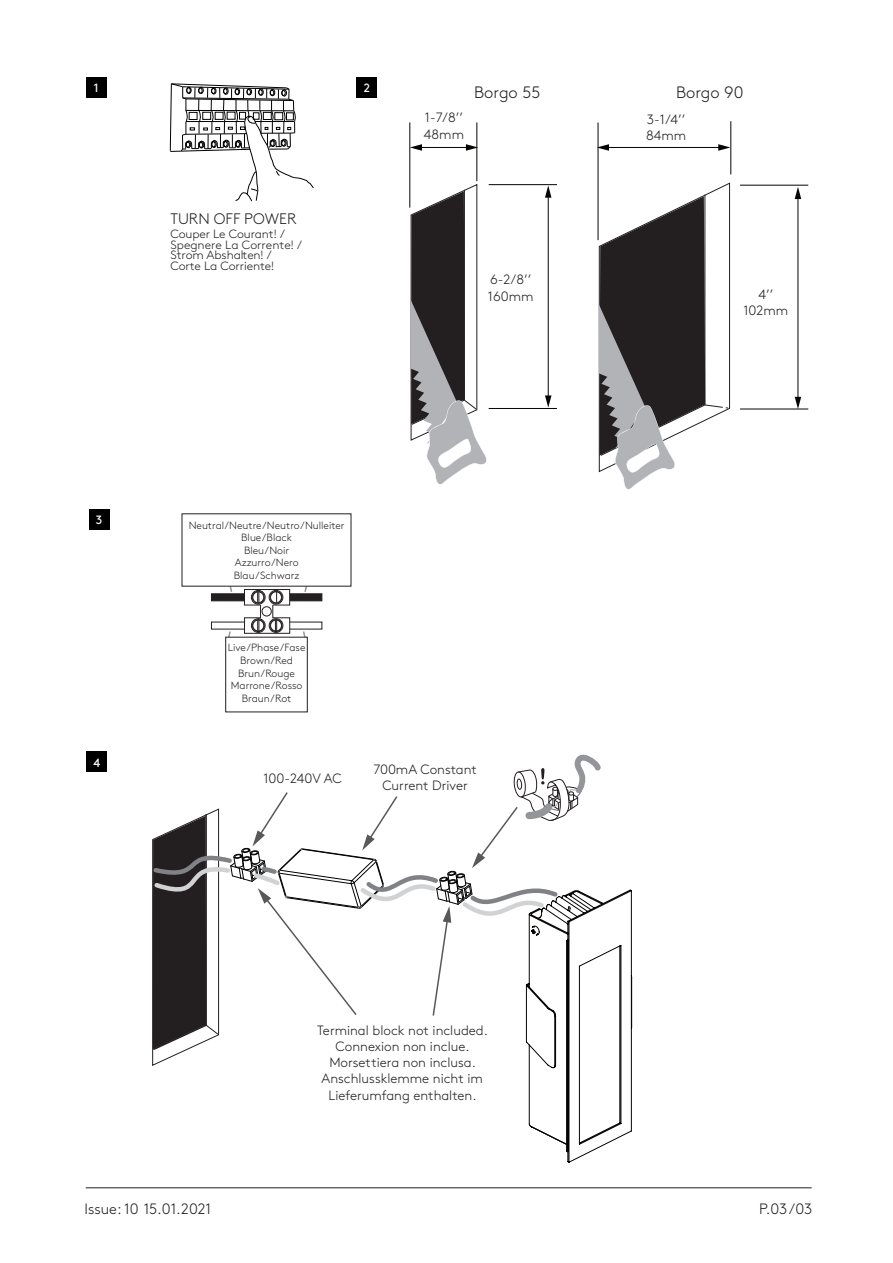
<style>
.page{position:relative;width:893px;height:1263px;background:#fff}
.page>*{position:absolute;margin:0;border:0;box-sizing:border-box;transform-origin:0 0}
.t1{font:300 16.5px "Brown Std";color:#231f20}
.t2{font:300 15.15px "Brown Std";color:#231f20}
.t3{font:300 15px "Brown Std";color:#231f20}
.t4{font:300 13.5px/16.2px "Brown Std";color:#231f20}
.t5{font:300 12px/10.8px "Brown Std";letter-spacing:-.01em;color:#231f20}
.t6{font:12px "Brown Std";color:#fff}
.t7{font:300 10.5px/12.6px "Brown Std";color:#231f20;text-align:center}
</style>
<div class="page">
<svg style="left:410px;top:184px;width:77px;height:301px"></svg>
<svg style="left:599px;top:182px;width:131px;height:307px"></svg>
<hr style="left:489px;top:184px;width:68px;height:1px;background:#050504">
<hr style="left:489px;top:408px;width:68px;height:1px;background:#050504">
<hr style="left:740px;top:185px;width:68px;height:1px;background:#050504">
<hr style="left:740px;top:409px;width:68px;height:1px;background:#050504">
<hr style="left:410px;top:122px;width:1px;height:86px;background:#050504">
<hr style="left:476px;top:122px;width:1px;height:59px;background:#050504">
<hr style="left:598px;top:123px;width:1px;height:117px;background:#050504">
<hr style="left:730px;top:121px;width:1px;height:53px;background:#050504">
<hr style="left:86px;top:1187px;width:726px;height:1px;background:#231f20">
<svg style="left:170px;top:83px;width:144px;height:119px"></svg>
<div style="left:86px;top:77px;width:21px;height:21px;background:#000"></div>
<div style="left:356px;top:77px;width:21px;height:21px;background:#000"></div>
<hr style="left:607px;top:147px;width:113px;height:1px;background:#050504">
<svg style="left:597px;top:144px;width:12px;height:7px"></svg>
<svg style="left:718px;top:144px;width:12px;height:7px"></svg>
<hr style="left:420px;top:147px;width:48px;height:1px;background:#050504">
<svg style="left:410px;top:144px;width:12px;height:7px"></svg>
<svg style="left:466px;top:144px;width:12px;height:7px"></svg>
<hr style="left:798px;top:197px;width:1px;height:202px;background:#050504">
<svg style="left:795px;top:397px;width:6px;height:12px"></svg>
<svg style="left:795px;top:187px;width:6px;height:12px"></svg>
<hr style="left:548px;top:195px;width:1px;height:203px;background:#050504">
<svg style="left:545px;top:395px;width:6px;height:13px"></svg>
<svg style="left:545px;top:185px;width:6px;height:13px"></svg>
<div style="left:211px;top:594px;width:111px;height:7px;background:#231f20;border:1px solid #231f20"></div>
<svg style="left:244px;top:589px;width:46px;height:44px"></svg>
<svg style="left:228px;top:586px;width:5px;height:6px"></svg>
<svg style="left:304px;top:586px;width:4px;height:6px"></svg>
<svg style="left:227px;top:631px;width:4px;height:6px"></svg>
<svg style="left:302px;top:631px;width:5px;height:6px"></svg>
<div style="left:225px;top:637px;width:83px;height:75px;border:1px solid #231f20"></div>
<div style="left:89px;top:509px;width:21px;height:21px;background:#000"></div>
<div style="left:86px;top:751px;width:21px;height:21px;background:#000"></div>
<svg style="left:152px;top:754px;width:480px;height:409px"></svg>
<p class="t6" style="left:94px;top:81px;width:6px">1</p>
<p class="t6" style="left:364px;top:81px;width:8px">2</p>
<p class="t2" style="left:170px;top:211px;width:127px">TURN OFF POWER</p>
<p class="t5" style="left:170px;top:229px;width:133px">Couper Le Courant! /<br>Spegnere La Corrente! /<br>Strom Abshalten! /<br>Corte La Corriente!</p>
<p class="t4" style="left:424px;top:110px;width:42px">1-7/8’’<br>48mm</p>
<p class="t1" style="left:474px;top:83px;width:68px">Borgo 55</p>
<p class="t4" style="left:488px;top:272px;width:47px">6-2/8’’<br>160mm</p>
<p class="t6" style="left:96px;top:513px;width:8px">3</p>
<p class="t7" style="left:189px;top:519px;width:157px">Neutral/Neutre/Neutro/Nulleiter<br>Blue/Black<br>Bleu/Noir<br>Azzurro/Nero<br>Blau/Schwarz</p>
<p class="t7" style="left:228px;top:641px;width:79px">Live/Phase/Fase<br>Brown/Red<br>Brun/Rouge<br>Marrone/Rosso<br>Braun/Rot</p>
<p class="t6" style="left:93px;top:755px;width:8px">4</p>
<p class="t4" style="left:263px;top:770px;width:80px">100-240V AC</p>
<p class="t4" style="left:373px;top:761px;width:105px;text-align:center">700mA Constant<br>Current Driver</p>
<p class="t3" style="left:84px;top:1200px;width:128px">Issue: 10 15.01.2021</p>
<p class="t4" style="left:317px;top:1022px;width:172px;text-align:center">Terminal block not included.<br>Connexion non inclue.<br>Morsettiera non inclusa.<br>Anschlussklemme nicht im<br>Lieferumfang enthalten.</p>
<p class="t1" style="left:676px;top:83px;width:69px">Borgo 90</p>
<p class="t4" style="left:646px;top:111px;width:42px">3-1/4’’<br>84mm</p>
<p class="t4" style="left:743px;top:287px;width:46px;text-align:center">4’’<br>102mm</p>
<p class="t3" style="left:759px;top:1200px;width:55px">P.03 /03</p>
</div>
